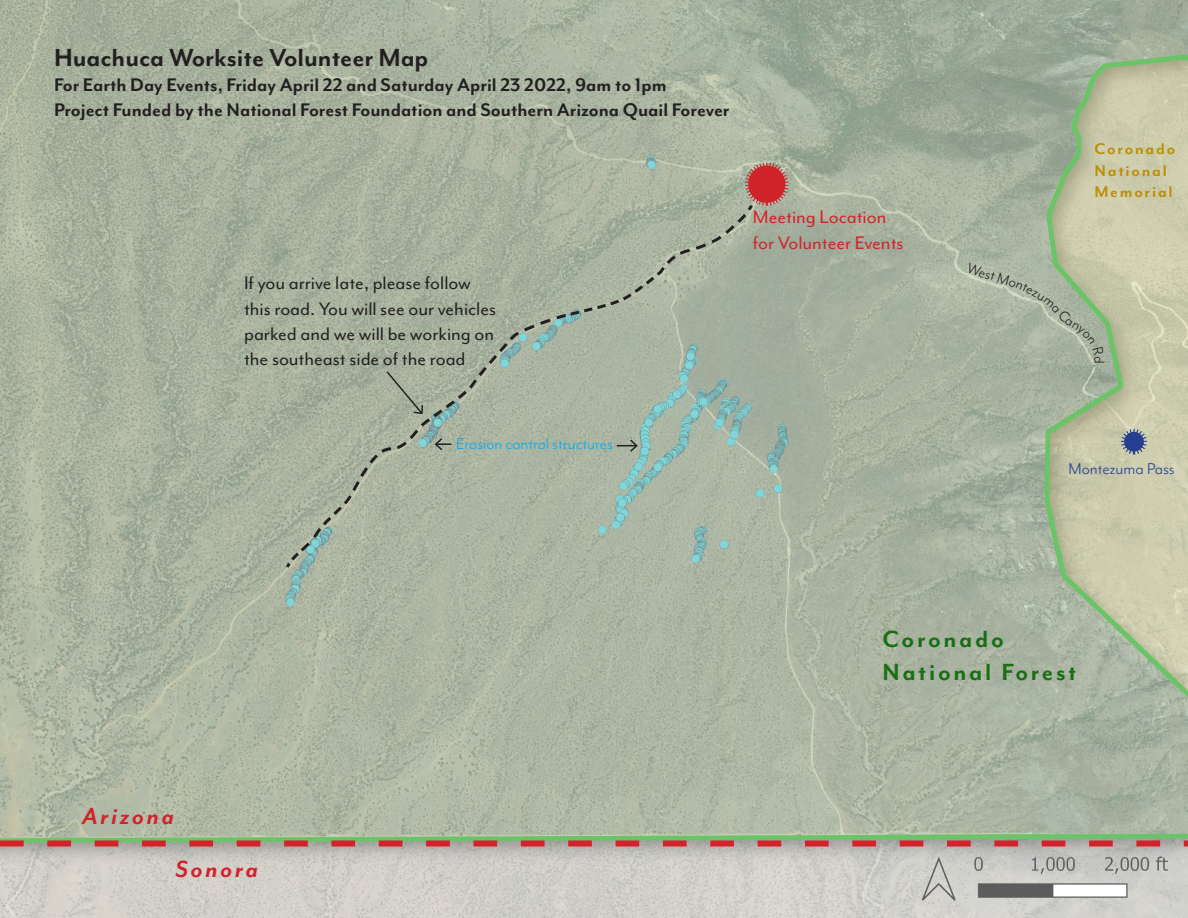
<style>
.page{position:relative;width:1188px;height:918px;background:#fff}
.page>*{position:absolute;margin:0;border:0;box-sizing:border-box;transform-origin:0 0}
.t1{font:700 28.5px "Mr Eaves Mod OT";color:#231f20}
.t2{font:700 27px/32.4px "Mr Eaves Mod OT";letter-spacing:.1em;color:#196f13}
.t3{font:italic 700 27px "Mr Eaves Mod OT";letter-spacing:.1em;color:#d1232a}
.t4{font:700 21px "Mr Eaves Mod OT";color:#231f20}
.t5{font:21px/25.2px "Mr Eaves Mod OT";color:#231f20}
.t6{font:21px/25.2px "Mr Eaves Mod OT";color:#d1232a}
.t7{font:700 18px "Mr Eaves Mod OT";letter-spacing:.1em;color:#bd8f07}
.t8{font:18px "Mr Eaves Mod OT";color:#00aeef}
.t9{font:18px "Mr Eaves Mod OT";color:#253f8e}
.t10{font:16.5px "Mr Eaves Mod OT";color:#231f20}
</style>
<div class="page">
<img style="left:0;top:0;width:1188px;height:918px">
<svg style="left:0;top:840px;width:1188px;height:6px;background:#b46c65"></svg>
<svg style="left:1120px;top:428px;width:28px;height:28px"></svg>
<svg style="left:732px;top:161px;width:58px;height:67px;background:#b87e74"></svg>
<svg style="left:283px;top:202px;width:473px;height:369px;background:#a6b19f"></svg>
<svg style="left:997px;top:272px;width:107px;height:84px;background:#aab7a0"></svg>
<p class="t1" style="left:54px;top:42px;width:376px">Huachuca Worksite Volunteer Map</p>
<p class="t4" style="left:54px;top:74px;width:614px">For Earth Day Events, Friday April 22 and Saturday April 23 2022, 9am to 1pm</p>
<p class="t4" style="left:54px;top:99px;width:677px">Project Funded by the National Forest Foundation and Southern Arizona Quail Forever</p>
<p class="t5" style="left:244px;top:271px;width:254px">If you arrive late, please follow this road. You will see our vehicles parked and we will be working on the southeast side of the road</p>
<p class="t8" style="left:456px;top:434px;width:158px">Erosion control structures</p>
<p class="t6" style="left:753px;top:205px;width:152px">Meeting Location for Volunteer Events</p>
<p class="t10" style="left:970px;top:259px;width:30px;rotate:18deg">West</p>
<p class="t7" style="left:1094px;top:139px;width:82px">Coronado</p>
<p class="t7" style="left:1094px;top:160px;width:74px">National</p>
<p class="t7" style="left:1094px;top:182px;width:80px">Memorial</p>
<p class="t10" style="left:1108px;top:356px;width:9px;rotate:90deg">d</p>
<p class="t9" style="left:1069px;top:459px;width:108px">Montezuma Pass</p>
<p class="t3" style="left:82px;top:801px;width:93px">Arizona</p>
<p class="t3" style="left:176px;top:854px;width:84px">Sonora</p>
<p class="t2" style="left:882px;top:624px;width:196px">Coronado<br>National Forest</p>
</div>
